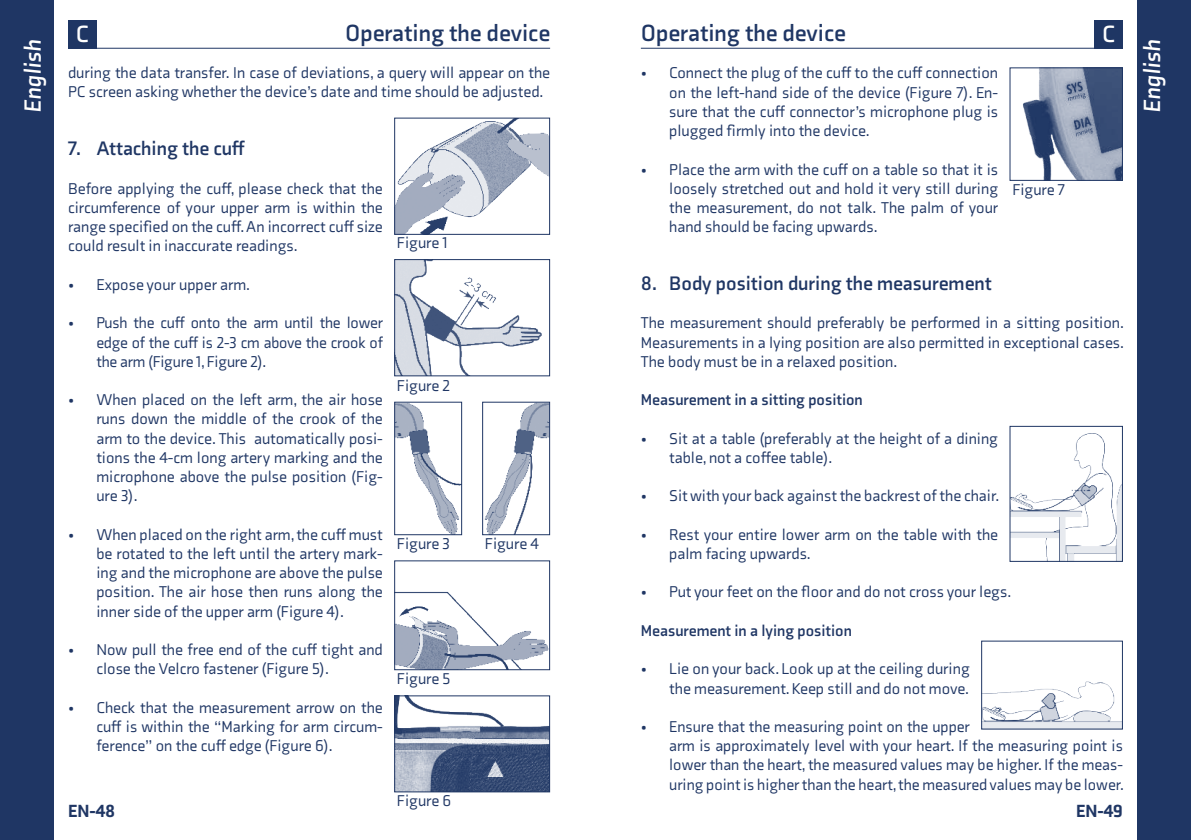
<style>
.page{position:relative;width:1191px;height:840px;background:#fff}
.page>*{position:absolute;margin:0;border:0;box-sizing:border-box;transform-origin:0 0}
.t1{font:700 24px "Axia";color:#1f3664}
.t2{font:italic 700 24px "Axia";color:#fff}
.t3{font:700 24px "Axia";color:#fff}
.t4{font:700 20px "Axia";color:#1f3664}
.t5{font:900 18px "Axia";color:#1f3664}
.t6{font:16px/19.2px "Axia";color:#1f3664;text-align:justify}
.t7{font:700 16px "Axia";color:#1f3664}
</style>
<div class="page">
<div style="left:1137px;top:0;width:54px;height:839px;background:#1f3664"></div>
<div style="left:0;top:0;width:54px;height:839px;background:#1f3664"></div>
<hr style="left:641px;top:48px;width:482px;height:1px;background:#1f3664">
<hr style="left:68px;top:48px;width:482px;height:1px;background:#1f3664">
<div style="left:68px;top:20px;width:28px;height:28px;background:#1f3664"></div>
<div style="left:1094px;top:20px;width:29px;height:28px;background:#1f3664"></div>
<img style="left:396px;top:119px;width:152px;height:114px">
<div style="left:394px;top:117px;width:156px;height:118px;border:1px solid #1f3664"></div>
<img style="left:396px;top:261px;width:146px;height:113px">
<div style="left:394px;top:259px;width:156px;height:117px;border:1px solid #1f3664"></div>
<img style="left:396px;top:403px;width:64px;height:130px">
<div style="left:394px;top:401px;width:68px;height:134px;border:1px solid #1f3664"></div>
<img style="left:484px;top:403px;width:64px;height:130px">
<div style="left:482px;top:401px;width:68px;height:134px;border:1px solid #1f3664"></div>
<img style="left:396px;top:591px;width:152px;height:76px">
<div style="left:394px;top:560px;width:156px;height:109px;border:1px solid #1f3664"></div>
<img style="left:396px;top:697px;width:152px;height:93px">
<div style="left:394px;top:695px;width:156px;height:97px;border:1px solid #1f3664"></div>
<img style="left:1023px;top:69px;width:98px;height:110px">
<div style="left:1009px;top:67px;width:114px;height:114px;border:1px solid #1f3664"></div>
<img style="left:1011px;top:433px;width:110px;height:126px">
<div style="left:1009px;top:425px;width:114px;height:136px;border:1px solid #1f3664"></div>
<img style="left:983px;top:681px;width:138px;height:46px">
<div style="left:981px;top:640px;width:142px;height:89px;border:1px solid #1f3664"></div>
<h1 class="t3" style="left:76px;top:19px;width:14px">C</h1>
<h1 class="t1" style="left:345px;top:18px;width:207px">Operating the device</h1>
<h1 class="t1" style="left:641px;top:18px;width:207px">Operating the device</h1>
<h1 class="t3" style="left:1102px;top:19px;width:14px">C</h1>
<h1 class="t2" style="left:18px;top:112px;width:74px;rotate:-90deg">English</h1>
<h1 class="t2" style="left:1137px;top:112px;width:74px;rotate:-90deg">English</h1>
<p class="t6" style="left:68px;top:63px;width:483px">during the data transfer. In case of deviations, a query will appear on the<br>PC screen asking whether the device’s date and time should be adjusted.</p>
<p class="t6" style="left:669px;top:63px;width:330px;text-indent:-28px">• Connect the plug of the cuff to the cuff connection on the left-hand side of the device (Figure 7). En&shy;sure that the cuff connector’s microphone plug is plugged firmly into the device.</p>
<p class="t6" style="left:669px;top:159px;width:330px;text-indent:-28px">• Place the arm with the cuff on a table so that it is loosely stretched out and hold it very still during the measurement, do not talk. The palm of your hand should be facing upwards.</p>
<p class="t4" style="left:68px;top:136px;width:178px">7. Attaching the cuff</p>
<p class="t6" style="left:68px;top:178px;width:316px">Before applying the cuff, please check that the circumference of your upper arm is within the range specified on the cuff. An incorrect cuff size could result in inaccurate readings.</p>
<p class="t6" style="left:1012px;top:180px;width:54px">Figure 7</p>
<p class="t6" style="left:397px;top:233px;width:52px">Figure 1</p>
<p class="t6" style="left:68px;top:274px;width:183px">• Expose your upper arm.</p>
<p class="t6" style="left:96px;top:313px;width:288px;text-indent:-28px">• Push the cuff onto the arm until the lower edge of the cuff is 2-3 cm above the crook of the arm (Figure 1, Figure 2).</p>
<p class="t6" style="left:96px;top:390px;width:288px;text-indent:-28px">• When placed on the left arm, the air hose runs down the middle of the crook of the arm to the device. This automatically posi&shy;tions the 4-cm long artery marking and the microphone above the pulse position (Fig&shy;ure 3).</p>
<p class="t6" style="left:96px;top:524px;width:288px;text-indent:-28px">• When placed on the right arm, the cuff must be rotated to the left until the artery mark&shy;ing and the microphone are above the pulse position. The air hose then runs along the inner side of the upper arm (Figure 4).</p>
<p class="t6" style="left:397px;top:375px;width:55px">Figure 2</p>
<p class="t6" style="left:397px;top:534px;width:55px">Figure 3</p>
<p class="t6" style="left:485px;top:534px;width:55px">Figure 4</p>
<p class="t4" style="left:641px;top:271px;width:352px">8. Body position during the measurement</p>
<p class="t6" style="left:641px;top:313px;width:485px">The measurement should preferably be performed in a sitting position.<br>Measurements in a lying position are also permitted in exceptional cases.<br>The body must be in a relaxed position.</p>
<p class="t7" style="left:641px;top:390px;width:223px">Measurement in a sitting position</p>
<p class="t6" style="left:669px;top:428px;width:330px;text-indent:-28px">• Sit at a table (preferably at the height of a dining table, not a coffee table).</p>
<p class="t6" style="left:641px;top:486px;width:360px">• Sit with your back against the backrest of the chair.</p>
<p class="t6" style="left:669px;top:524px;width:330px;text-indent:-28px">• Rest your entire lower arm on the table with the palm facing upwards.</p>
<p class="t6" style="left:641px;top:582px;width:372px">• Put your feet on the floor and do not cross your legs.</p>
<p class="t7" style="left:641px;top:620px;width:213px">Measurement in a lying position</p>
<p class="t6" style="left:96px;top:639px;width:288px;text-indent:-28px">• Now pull the free end of the cuff tight and close the Velcro fastener (Figure 5).</p>
<p class="t6" style="left:96px;top:697px;width:288px;text-indent:-28px">• Check that the measurement arrow on the cuff is within the “Marking for arm circum&shy;ference” on the cuff edge (Figure 6).</p>
<p class="t6" style="left:641px;top:658px;width:330px;text-align:right">• Lie on your back. Look up at the ceiling during the measurement. Keep still and do not move.</p>
<p class="t6" style="left:669px;top:716px;width:456px;text-align:left;text-indent:-28px">• Ensure that the measuring point on the upper<br>arm is approximately level with your heart. If the measuring point is lower than the heart, the measured values may be higher. If the meas&shy;uring point is higher than the heart, the measured values may be lower.</p>
<p class="t6" style="left:397px;top:668px;width:55px">Figure 5</p>
<p class="t6" style="left:397px;top:790px;width:56px">Figure 6</p>
<p class="t5" style="left:68px;top:799px;width:49px">EN-48</p>
<p class="t5" style="left:1076px;top:799px;width:48px">EN-49</p>
</div>
